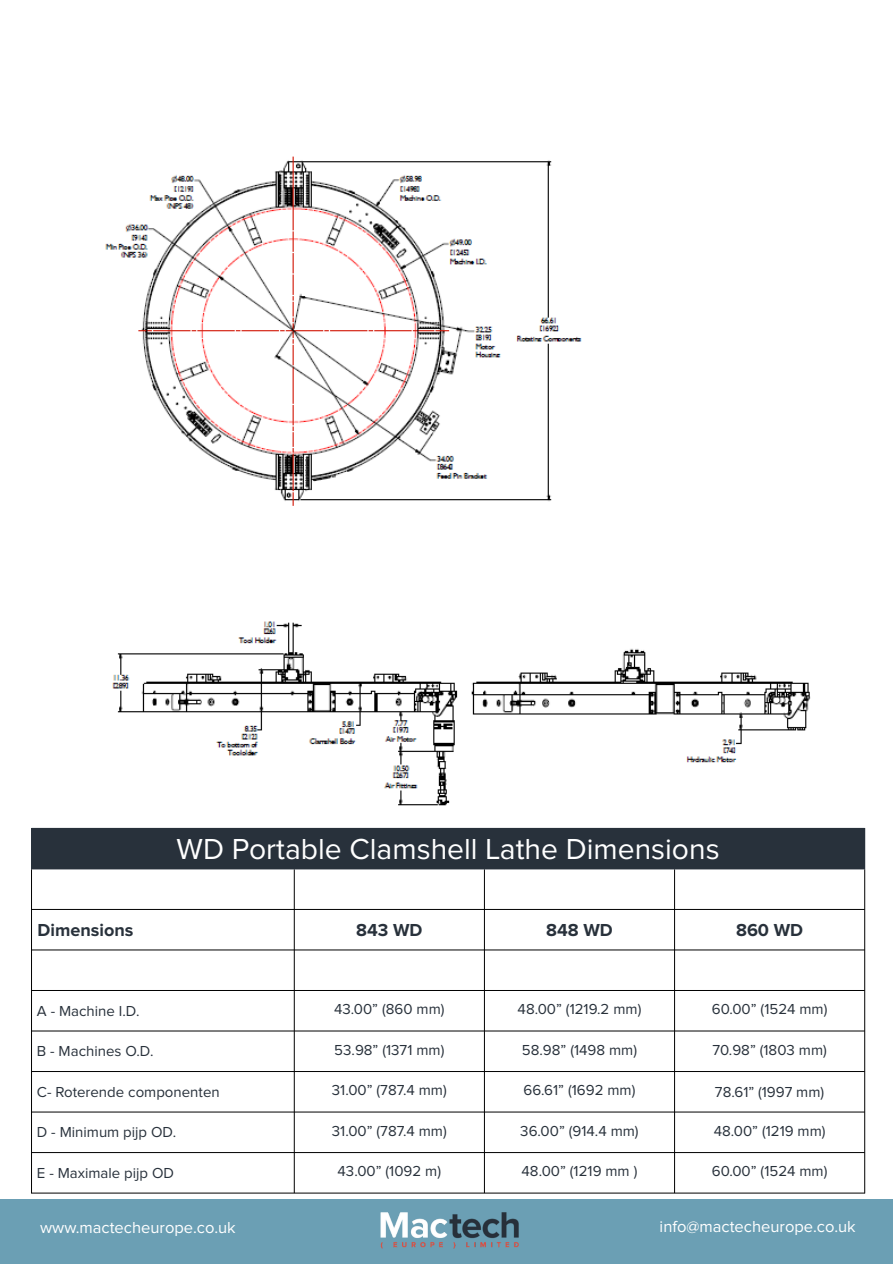
<style>
.page{position:relative;width:894px;height:1264px;background:#fff}
.page>*{position:absolute;margin:0;border:0;box-sizing:border-box;transform-origin:0 0}
.t1{font:30px "Proxima Nova";color:#fff}
.t2{font:700 18px "Proxima Nova";color:#28313b}
.t3{font:16.5px "Proxima Nova";color:#fff}
.t4{font:15px "Proxima Nova";color:#28313b}
</style>
<div class="page">
<div style="left:0;top:1199px;width:892px;height:64px;background:#6b9fb4"></div>
<img style="left:380px;top:1212px;width:139px;height:37px">
<img style="left:105px;top:156px;width:706px;height:650px">
<div style="left:32px;top:828px;width:832px;height:40px;background:#28313b"></div>
<hr style="left:31px;top:869px;width:1px;height:324px;background:#000">
<hr style="left:294px;top:869px;width:1px;height:323px;background:#000">
<hr style="left:484px;top:869px;width:1px;height:323px;background:#000">
<hr style="left:674px;top:869px;width:1px;height:323px;background:#000">
<hr style="left:864px;top:869px;width:1px;height:324px;background:#000">
<hr style="left:31px;top:828px;width:1px;height:41px;background:#28313b">
<hr style="left:864px;top:828px;width:1px;height:41px;background:#28313b">
<hr style="left:32px;top:909px;width:832px;height:1px;background:#000">
<hr style="left:32px;top:949px;width:832px;height:1px;background:#000">
<hr style="left:32px;top:990px;width:832px;height:1px;background:#000">
<hr style="left:32px;top:1030px;width:832px;height:1px;background:#000">
<hr style="left:32px;top:1071px;width:832px;height:1px;background:#000">
<hr style="left:32px;top:1111px;width:832px;height:1px;background:#000">
<hr style="left:32px;top:1152px;width:832px;height:1px;background:#000">
<hr style="left:32px;top:1192px;width:832px;height:1px;background:#000">
<hr style="left:32px;top:868px;width:832px;height:1px;background:#28313b">
<h1 class="t1" style="left:176px;top:835px;width:544px">WD Portable Clamshell Lathe Dimensions</h1>
<p class="t2" style="left:38px;top:921px;width:97px">Dimensions</p>
<p class="t2" style="left:356px;top:921px;width:68px">843 WD</p>
<p class="t2" style="left:546px;top:921px;width:68px">848 WD</p>
<p class="t2" style="left:735px;top:921px;width:69px">860 WD</p>
<p class="t4" style="left:37px;top:1003px;width:104px">A - Machine I.D.</p>
<p class="t4" style="left:334px;top:1002px;width:112px">43.00” (860 mm)</p>
<p class="t4" style="left:517px;top:1002px;width:125px">48.00” (1219.2 mm)</p>
<p class="t4" style="left:711px;top:1002px;width:117px">60.00” (1524 mm)</p>
<p class="t4" style="left:37px;top:1044px;width:118px">B - Machines O.D.</p>
<p class="t4" style="left:334px;top:1042px;width:112px">53.98” (1371 mm)</p>
<p class="t4" style="left:521px;top:1042px;width:117px">58.98” (1498 mm)</p>
<p class="t4" style="left:712px;top:1042px;width:116px">70.98” (1803 mm)</p>
<p class="t4" style="left:37px;top:1084px;width:184px">C- Roterende componenten</p>
<p class="t4" style="left:332px;top:1083px;width:116px">31.00” (787.4 mm)</p>
<p class="t4" style="left:523px;top:1083px;width:113px">66.61” (1692 mm)</p>
<p class="t4" style="left:714px;top:1084px;width:111px">78.61” (1997 mm)</p>
<p class="t4" style="left:37px;top:1125px;width:141px">D - Minimum pijp OD.</p>
<p class="t4" style="left:332px;top:1123px;width:116px">31.00” (787.4 mm)</p>
<p class="t4" style="left:520px;top:1123px;width:120px">36.00” (914.4 mm)</p>
<p class="t4" style="left:713px;top:1123px;width:113px">48.00” (1219 mm)</p>
<p class="t4" style="left:37px;top:1165px;width:139px">E - Maximale pijp OD</p>
<p class="t4" style="left:337px;top:1164px;width:105px">43.00” (1092 m)</p>
<p class="t4" style="left:521px;top:1164px;width:117px">48.00” (1219 mm )</p>
<p class="t4" style="left:711px;top:1164px;width:117px">60.00” (1524 mm)</p>
<p class="t3" style="left:40px;top:1220px;width:197px">www.mactecheurope.co.uk</p>
<p class="t3" style="left:659px;top:1218px;width:197px">info@mactecheurope.co.uk</p>
</div>
